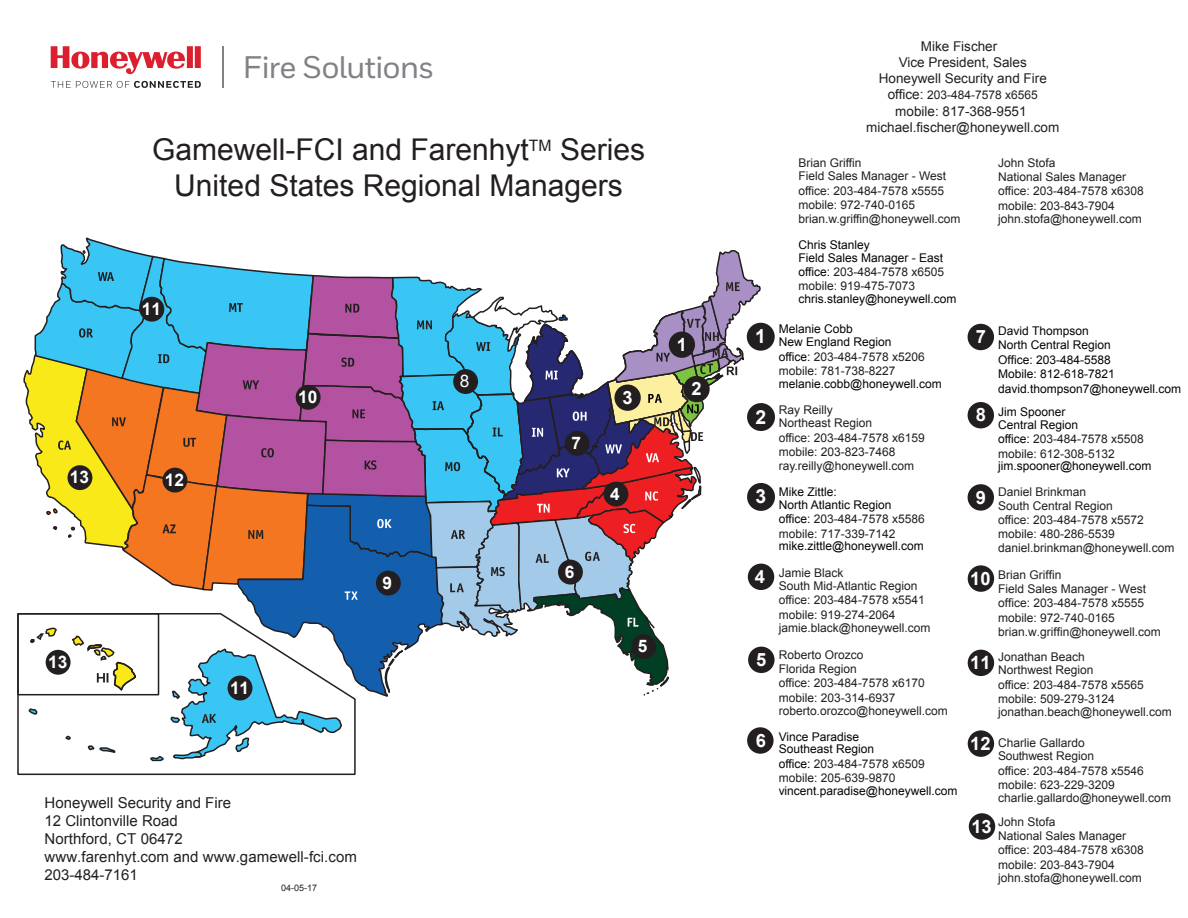
<style>
.page{position:relative;width:1188px;height:918px;background:#fff}
.page>*{position:absolute;margin:0;border:0;box-sizing:border-box;transform-origin:0 0}
.t1{font:500 31.2px "Honeywell Sans";letter-spacing:-.035em;color:#808285}
.t2{font:30px/36px "Arial";color:#231f20;text-align:center}
.t3{font:700 19.35px "Arial";color:#fff}
.t4{font:700 18.3px "Arial";color:#fff}
.t5{font:700 17.25px "Arial";color:#fff}
.t6{font:17.25px "Arial";color:#fff}
.t7{font:15px/18px "Arial";color:#231f20}
.t8{font:13.5px/16.2px "Arial";color:#231f20;text-align:center}
.t9{font:12px/14px "Arial";color:#231f20}
.t10{font:12px/12.8px "Arial";color:#040503}
.t11{font:9px "Arial";color:#231f20}
.s1{font-size:13.5px}
.s2{color:#040503}
</style>
<div class="page">
<div style="left:747px;top:403px;width:28px;height:28px;background:#231f20;border-radius:50%"></div>
<div style="left:747px;top:483px;width:28px;height:28px;background:#231f20;border-radius:50%"></div>
<div style="left:748px;top:564px;width:26px;height:26px;background:#231f20;border-radius:50%"></div>
<div style="left:747px;top:323px;width:28px;height:28px;background:#231f20;border-radius:50%"></div>
<svg style="left:17px;top:695px;width:339px;height:81px"></svg>
<div style="left:17px;top:613px;width:142px;height:82px;border:2px solid #231f20"></div>
<div style="left:968px;top:484px;width:26px;height:27px;background:#231f20;border-radius:50%"></div>
<svg style="left:23px;top:237px;width:739px;height:525px"></svg>
<div style="left:669px;top:332px;width:26px;height:26px;background:#231f20;border-radius:50%"></div>
<div style="left:683px;top:376px;width:27px;height:26px;background:#231f20;border-radius:50%"></div>
<div style="left:614px;top:385px;width:27px;height:26px;background:#231f20;border-radius:50%"></div>
<div style="left:604px;top:482px;width:24px;height:25px;background:#231f20;border-radius:50%"></div>
<div style="left:748px;top:647px;width:27px;height:26px;background:#231f20;border-radius:50%"></div>
<div style="left:631px;top:634px;width:25px;height:25px;background:#231f20;border-radius:50%"></div>
<div style="left:747px;top:727px;width:27px;height:27px;background:#231f20;border-radius:50%"></div>
<div style="left:558px;top:560px;width:25px;height:25px;background:#231f20;border-radius:50%"></div>
<div style="left:968px;top:324px;width:26px;height:26px;background:#231f20;border-radius:50%"></div>
<div style="left:565px;top:431px;width:25px;height:25px;background:#231f20;border-radius:50%"></div>
<div style="left:968px;top:402px;width:26px;height:26px;background:#231f20;border-radius:50%"></div>
<div style="left:453px;top:369px;width:25px;height:25px;background:#231f20;border-radius:50%"></div>
<div style="left:376px;top:571px;width:25px;height:25px;background:#231f20;border-radius:50%"></div>
<div style="left:163px;top:468px;width:24px;height:25px;background:#231f20;border-radius:50%"></div>
<div style="left:968px;top:565px;width:26px;height:27px;background:#231f20;border-radius:50%"></div>
<div style="left:968px;top:650px;width:26px;height:26px;background:#231f20;border-radius:50%"></div>
<div style="left:139px;top:297px;width:25px;height:25px;background:#231f20;border-radius:50%"></div>
<div style="left:296px;top:385px;width:25px;height:25px;background:#231f20;border-radius:50%"></div>
<div style="left:968px;top:730px;width:26px;height:27px;background:#231f20;border-radius:50%"></div>
<div style="left:68px;top:465px;width:24px;height:25px;background:#231f20;border-radius:50%"></div>
<div style="left:969px;top:813px;width:26px;height:27px;background:#231f20;border-radius:50%"></div>
<div style="left:228px;top:676px;width:24px;height:24px;background:#231f20;border-radius:50%"></div>
<div style="left:46px;top:650px;width:25px;height:25px;background:#231f20;border-radius:50%"></div>
<svg style="left:51px;top:46px;width:150px;height:28px"></svg>
<svg style="left:51px;top:81px;width:150px;height:7px"></svg>
<hr style="left:223px;top:46px;width:1px;height:42px;background:#808285">
<h3 class="t5" style="left:70px;top:466px;width:21px">13</h3>
<h3 class="t5" style="left:48px;top:651px;width:21px">13</h3>
<h1 class="t1" style="left:243px;top:48px;width:193px">Fire Solutions</h1>
<h2 class="t2" style="left:152px;top:132px;width:494px">Gamewell-FCI and Farenhyt<sup>TM</sup> Series<br>United States Regional Managers</h2>
<h3 class="t5" style="left:142px;top:297px;width:21px">11</h3>
<h3 class="t5" style="left:165px;top:468px;width:21px">12</h3>
<h3 class="t5" style="left:298px;top:386px;width:21px">10</h3>
<h3 class="t5" style="left:230px;top:676px;width:21px">11</h3>
<h3 class="t5" style="left:383px;top:571px;width:11px">9</h3>
<h3 class="t6" style="left:460px;top:370px;width:11px">8</h3>
<h3 class="t5" style="left:571px;top:432px;width:11px">7</h3>
<h3 class="t5" style="left:565px;top:560px;width:11px">6</h3>
<h3 class="t4" style="left:622px;top:385px;width:12px">3</h3>
<h3 class="t5" style="left:610px;top:482px;width:11px">4</h3>
<h3 class="t5" style="left:638px;top:635px;width:11px">5</h3>
<h3 class="t4" style="left:677px;top:332px;width:12px">1</h3>
<h3 class="t4" style="left:691px;top:377px;width:12px">2</h3>
<p class="t7" style="left:45px;top:794px;width:314px">Honeywell Security and Fire<br>12 Clintonville Road<br>Northford, CT 06472<br>www.farenhyt.com and www.gamewell-fci.com<br>203-484-7161</p>
<p class="t11" style="left:281px;top:882px;width:38px">04-05-17</p>
<p class="t8" style="left:879px;top:38px;width:170px">Mike Fischer<br>Vice President, Sales<br>Honeywell Security and Fire</p>
<p class="t9" style="left:888px;top:88px;width:152px"><span class="s1">office:</span> 203-484-7578 x6565</p>
<p class="t8" style="left:866px;top:103px;width:194px">mobile: 817-368-9551 michael.fischer@honeywell.com</p>
<p class="t9" style="left:798px;top:156px;width:164px">Brian Griffin<br>Field Sales Manager - West office: 203-484-7578 x5555 mobile: 972-740-0165 brian.w.griffin@honeywell.com</p>
<p class="t10" style="left:798px;top:238px;width:146px">Chris Stanley<br>Field Sales Manager - East</p>
<p class="t9" style="left:798px;top:265px;width:147px;line-height:14.4px"><span class="s2">office:</span> 203-484-7578 x6505 mobile: 919-475-7073</p>
<p class="t10" style="left:798px;top:293px;width:160px">chris.stanley@honeywell.com</p>
<p class="t9" style="left:998px;top:156px;width:147px">John Stofa<br>National Sales Manager office: 203-484-7578 x6308 mobile: 203-843-7904 john.stofa@honeywell.com</p>
<h3 class="t3" style="left:755px;top:324px;width:12px">1</h3>
<h3 class="t3" style="left:756px;top:404px;width:12px">2</h3>
<h3 class="t3" style="left:756px;top:484px;width:12px">3</h3>
<h3 class="t4" style="left:755px;top:564px;width:12px">4</h3>
<h3 class="t4" style="left:756px;top:647px;width:12px">5</h3>
<h3 class="t4" style="left:756px;top:728px;width:12px">6</h3>
<p class="t10" style="left:779px;top:323px;width:114px">Melanie Cobb<br>New England Region</p>
<p class="t9" style="left:779px;top:349px;width:147px;line-height:14.4px"><span class="s2">office:</span> 203-484-7578 x5206 mobile: 781-738-8227</p>
<p class="t10" style="left:779px;top:377px;width:164px">melanie.cobb@honeywell.com</p>
<p class="t9" style="left:779px;top:403px;width:147px">Ray Reilly<br>Northeast Region<br>office: 203-484-7578 x6159 mobile: 203-823-7468 ray.reilly@honeywell.com</p>
<p class="t10" style="left:779px;top:486px;width:114px">Mike Zittle:<br>North Atlantic Region</p>
<p class="t9" style="left:779px;top:512px;width:147px;line-height:14.4px"><span class="s2">office:</span> 203-484-7578 x5586 mobile: 717-339-7142</p>
<p class="t10" style="left:779px;top:540px;width:146px">mike.zittle@honeywell.com</p>
<p class="t9" style="left:779px;top:565px;width:153px">Jamie Black<br>South Mid-Atlantic Region office: 203-484-7578 x5541 mobile: 919-274-2064 jamie.black@honeywell.com</p>
<p class="t9" style="left:779px;top:648px;width:170px">Roberto Orozco<br>Florida Region<br>office: 203-484-7578 x6170 mobile: 203-314-6937 roberto.orozco@honeywell.com</p>
<p class="t10" style="left:779px;top:730px;width:97px">Vince Paradise<br>Southeast Region</p>
<p class="t9" style="left:779px;top:757px;width:147px;line-height:14.4px"><span class="s2">office:</span> 203-484-7578 x6509 mobile: 205-639-9870</p>
<p class="t10" style="left:779px;top:784px;width:180px">vincent.paradise@honeywell.com</p>
<h3 class="t4" style="left:976px;top:325px;width:12px">7</h3>
<h3 class="t4" style="left:976px;top:403px;width:12px">8</h3>
<h3 class="t4" style="left:976px;top:485px;width:12px">9</h3>
<p class="t10" style="left:998px;top:324px;width:184px;line-height:14.4px">David Thompson<br>North Central Region<br>Office: 203-484-5588<br>Mobile: 812-618-7821 david.thompson7@honeywell.com</p>
<p class="t10" style="left:998px;top:406px;width:82px">Jim Spooner<br>Central Region</p>
<p class="t9" style="left:998px;top:432px;width:147px;line-height:14.4px"><span class="s2">office:</span> 203-484-7578 x5508 mobile: 612-308-5132</p>
<p class="t10" style="left:998px;top:460px;width:155px">jim.spooner@honeywell.com</p>
<p class="t9" style="left:998px;top:485px;width:178px">Daniel Brinkman<br>South Central Region<br>office: 203-484-7578 x5572 mobile: 480-286-5539 daniel.brinkman@honeywell.com</p>
<p class="t9" style="left:998px;top:567px;width:164px;line-height:14.4px">Brian Griffin<br>Field Sales Manager - West office: 203-484-7578 x5555 mobile: 972-740-0165 brian.w.griffin@honeywell.com</p>
<p class="t9" style="left:998px;top:650px;width:175px">Jonathan Beach<br>Northwest Region<br>office: 203-484-7578 x5565 mobile: 509-279-3124 jonathan.beach@honeywell.com</p>
<h3 class="t4" style="left:970px;top:566px;width:22px">10</h3>
<h3 class="t4" style="left:970px;top:650px;width:22px">11</h3>
<h3 class="t4" style="left:970px;top:731px;width:22px">12</h3>
<p class="t9" style="left:998px;top:736px;width:174px">Charlie Gallardo<br>Southwest Region<br>office: 203-484-7578 x5546 mobile: 623-229-3209 charlie.gallardo@honeywell.com</p>
<p class="t9" style="left:998px;top:815px;width:147px">John Stofa<br>National Sales Manager office: 203-484-7578 x6308 mobile: 203-843-7904 john.stofa@honeywell.com</p>
<h3 class="t4" style="left:971px;top:814px;width:22px">13</h3>
</div>
